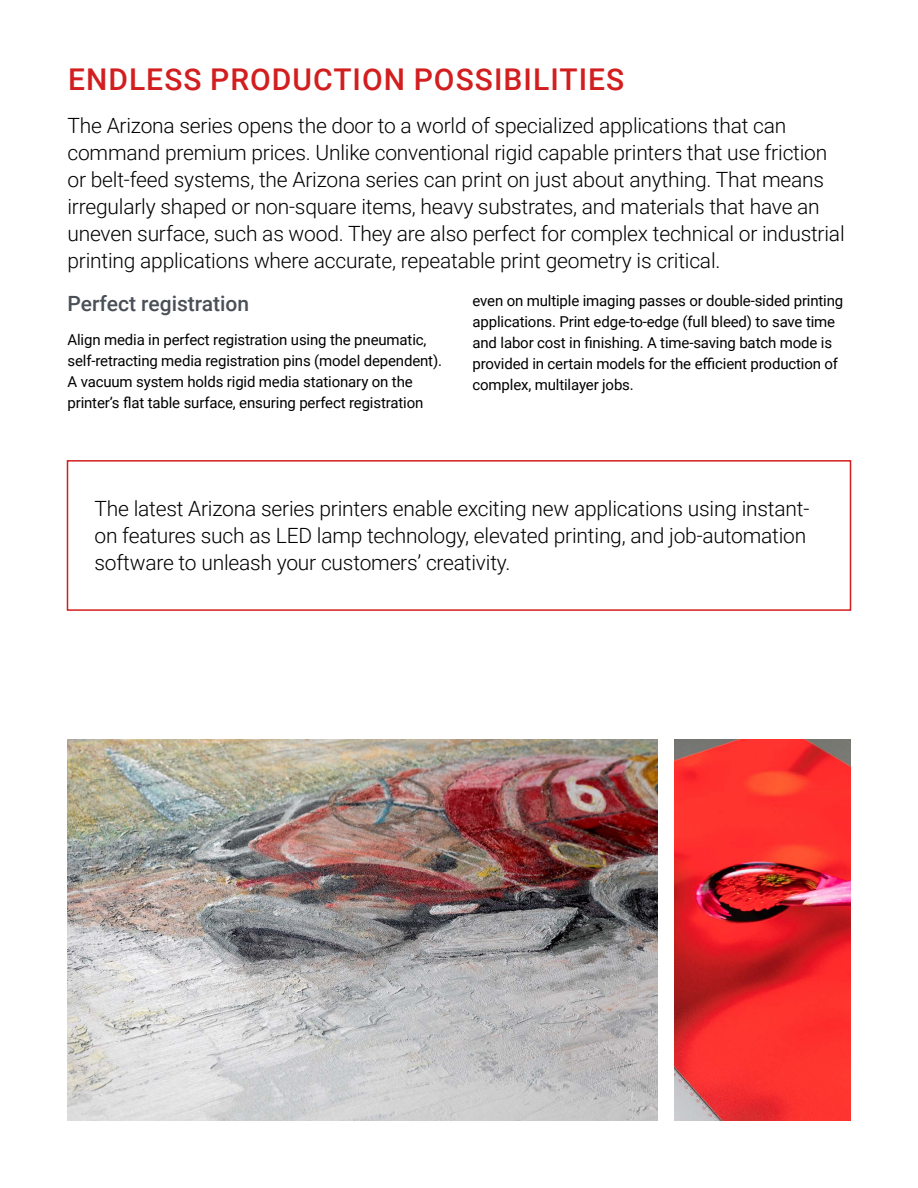
<style>
.page{position:relative;width:918px;height:1188px;background:#fff}
.page>*{position:absolute;margin:0;border:0;box-sizing:border-box;transform-origin:0 0}
.t1{font:500 30px "Roboto";letter-spacing:.035em;color:#d31e1f}
.t2{font:300 21px/27px "Roboto";letter-spacing:-.01em;color:#000001}
.t3{font:500 21px "Roboto";color:#4a5057}
.t4{font:15px/21px "Roboto";letter-spacing:-.01em;color:#000001}
</style>
<div class="page">
<img style="left:674px;top:740px;width:176px;height:380px">
<img style="left:68px;top:740px;width:589px;height:380px">
<div style="left:67px;top:460px;width:784px;height:151px;border:2px solid #d31e1f"></div>
<h1 class="t1" style="left:68px;top:58px;width:558px">ENDLESS PRODUCTION POSSIBILITIES</h1>
<p class="t2" style="left:68px;top:111px;width:779px">The Arizona series opens the door to a world of specialized applications that can command premium prices. Unlike conventional rigid capable printers that use friction or belt-feed systems, the Arizona series can print on just about anything. That means irregularly shaped or non-square items, heavy substrates, and materials that have an uneven surface, such as wood. They are also perfect for complex technical or industrial printing applications where accurate, repeatable print geometry is critical.</p>
<p class="t3" style="left:68px;top:288px;width:183px">Perfect registration</p>
<p class="t4" style="left:68px;top:329px;width:376px">Align media in perfect registration using the pneumatic, self-retracting media registration pins (model dependent).<br>A vacuum system holds rigid media stationary on the printer’s flat table surface, ensuring perfect registration</p>
<p class="t4" style="left:472px;top:290px;width:372px">even on multiple imaging passes or double-sided printing applications. Print edge-to-edge (full bleed) to save time and labor cost in finishing. A time-saving batch mode is provided in certain models for the efficient production of complex, multilayer jobs.</p>
<p class="t2" style="left:94px;top:495px;width:716px">The latest Arizona series printers enable exciting new applications using instant&shy;on features such as LED lamp technology, elevated printing, and job-automation software to unleash your customers’ creativity.</p>
</div>
